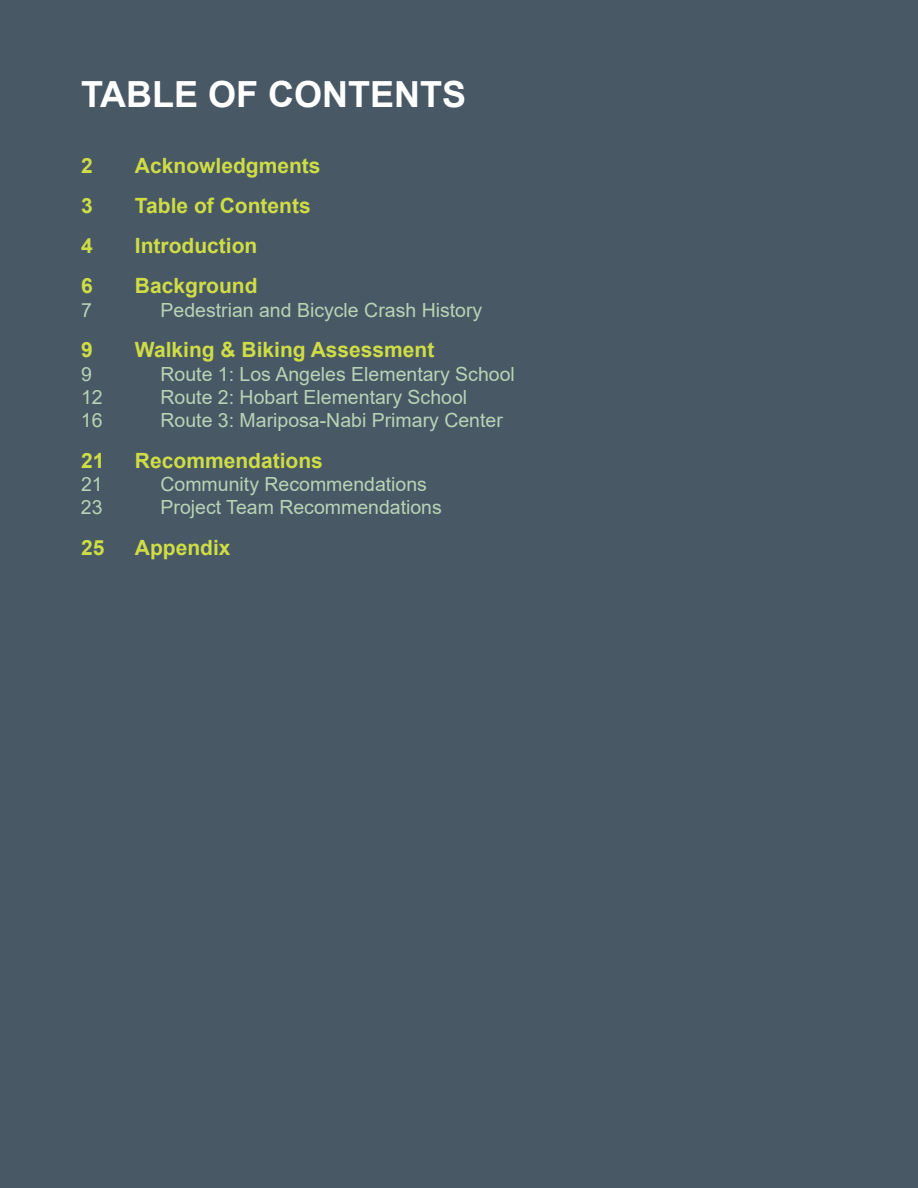
<style>
.page{position:relative;width:918px;height:1188px;background:#485865}
.page>*{position:absolute;margin:0;border:0;box-sizing:border-box;transform-origin:0 0}
.t1{font:700 36px "Arial";color:#fff}
.t2{font:700 21px "Arial";color:#cfdd45}
.t3{font:19.5px "Arial";color:#b9d3b6}
</style>
<div class="page">
<h1 class="t1" style="left:81px;top:69px;width:387px">TABLE OF CONTENTS</h1>
<p class="t2" style="left:81px;top:151px;width:13px">2</p>
<p class="t2" style="left:135px;top:151px;width:187px">Acknowledgments</p>
<p class="t2" style="left:81px;top:191px;width:13px">3</p>
<p class="t2" style="left:135px;top:191px;width:177px">Table of Contents</p>
<p class="t2" style="left:81px;top:231px;width:13px">4</p>
<p class="t2" style="left:135px;top:231px;width:124px">Introduction</p>
<p class="t2" style="left:81px;top:271px;width:13px">6</p>
<p class="t2" style="left:135px;top:271px;width:124px">Background</p>
<p class="t3" style="left:81px;top:297px;width:12px">7</p>
<p class="t3" style="left:161px;top:297px;width:323px">Pedestrian and Bicycle Crash History</p>
<p class="t2" style="left:81px;top:335px;width:13px">9</p>
<p class="t2" style="left:135px;top:335px;width:301px">Walking &amp; Biking Assessment</p>
<p class="t3" style="left:81px;top:360px;width:12px">9</p>
<p class="t3" style="left:161px;top:360px;width:356px">Route 1: Los Angeles Elementary School</p>
<p class="t3" style="left:81px;top:384px;width:23px">12</p>
<p class="t3" style="left:161px;top:384px;width:308px">Route 2: Hobart Elementary School</p>
<p class="t3" style="left:81px;top:407px;width:23px">16</p>
<p class="t3" style="left:161px;top:407px;width:344px">Route 3: Mariposa-Nabi Primary Center</p>
<p class="t2" style="left:81px;top:445px;width:25px">21</p>
<p class="t2" style="left:135px;top:445px;width:189px">Recommendations</p>
<p class="t3" style="left:81px;top:471px;width:23px">21</p>
<p class="t3" style="left:161px;top:471px;width:268px">Community Recommendations</p>
<p class="t3" style="left:81px;top:494px;width:23px">23</p>
<p class="t3" style="left:161px;top:494px;width:283px">Project Team Recommendations</p>
<p class="t2" style="left:81px;top:532px;width:25px">25</p>
<p class="t2" style="left:135px;top:532px;width:97px">Appendix</p>
</div>
